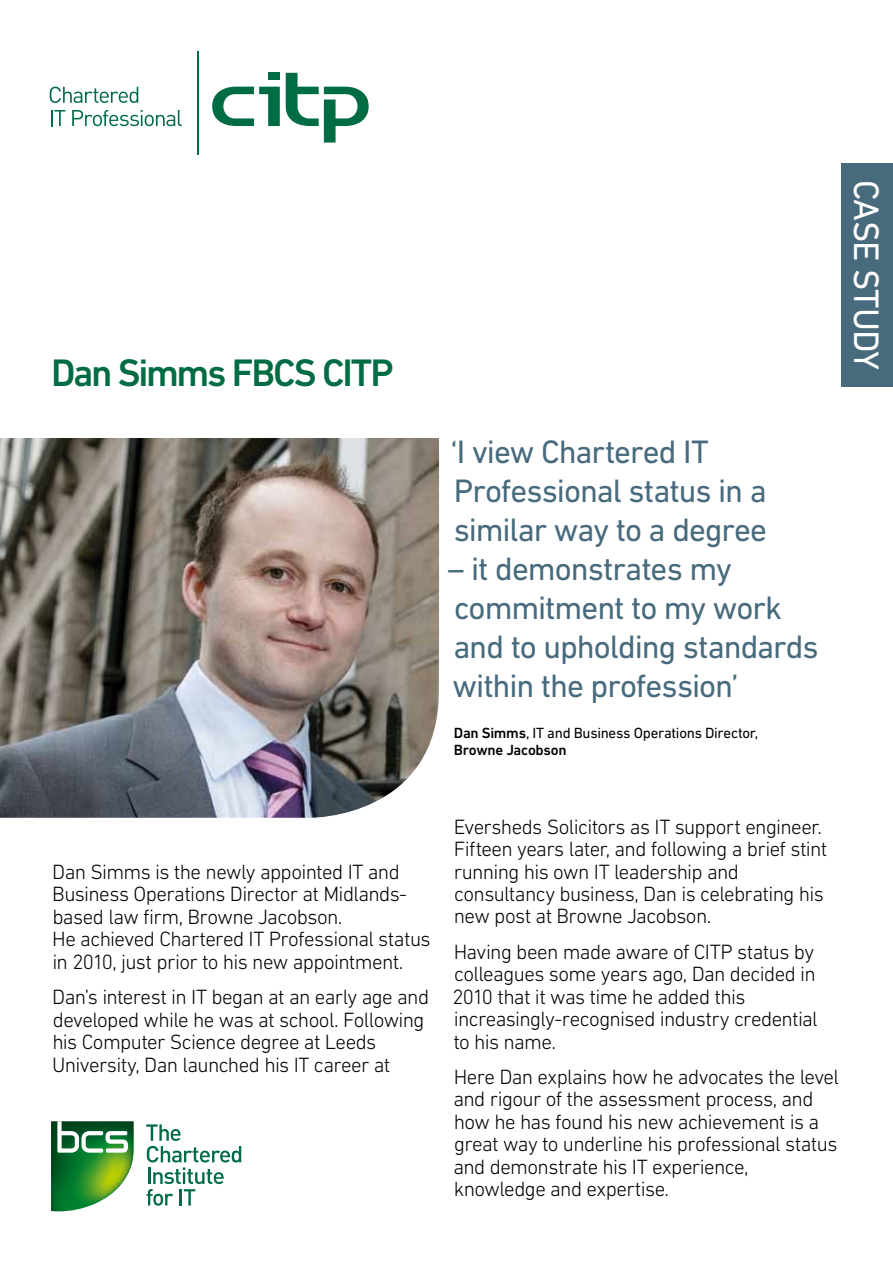
<style>
.page{position:relative;width:893px;height:1263px;background:#fff}
.page>*{position:absolute;margin:0;border:0;box-sizing:border-box;transform-origin:0 0}
.t1{font:500 39px "DIN Next LT Pro";letter-spacing:-.06em;color:#006c43}
.t2{font:36px "DIN Next LT Pro";letter-spacing:-.02em;color:#fff}
.t3{font:33px/39px "DIN Next LT Pro";letter-spacing:-.03em;color:#476a7d}
.t4{font:300 21px/22.5px "DIN Next LT Pro";letter-spacing:-.03em;color:#000}
.t5{font:15px/16.5px "DIN Next LT Pro";letter-spacing:-.015em;color:#000}
.s1{font-weight:500}
</style>
<div class="page">
<svg style="left:50px;top:87px;width:88px;height:16px"></svg>
<svg style="left:51px;top:110px;width:14px;height:16px"></svg>
<svg style="left:72px;top:110px;width:110px;height:16px"></svg>
<hr style="left:197px;top:51px;width:2px;height:104px;background:#006c43">
<svg style="left:212px;top:87px;width:68px;height:39px"></svg>
<div style="left:268px;top:73px;width:12px;height:7px;background:#006c43"></div>
<svg style="left:286px;top:73px;width:83px;height:70px"></svg>
<img style="left:0;top:438px;width:439px;height:380px">
<div style="left:842px;top:163px;width:51px;height:224px;background:#476a7d"></div>
<svg style="left:51px;top:1121px;width:83px;height:91px"></svg>
<svg style="left:146px;top:1124px;width:95px;height:82px"></svg>
<h1 class="t1" style="left:51px;top:351px;width:344px">Dan Simms FBCS CITP</h1>
<h3 class="t3" style="left:451px;top:432px;width:318px">‘I view Chartered IT<br>Professional status in a similar way to a degree</h3>
<h3 class="t3" style="left:448px;top:549px;width:372px">– it demonstrates my commitment to my work and to upholding standards within the profession’</h3>
<p class="t5" style="left:454px;top:725px;width:306px"><span class="s1">Dan Simms</span>, IT and Business Operations Director,<br><span class="s1">Browne Jacobson</span></p>
<h2 class="t2" style="left:887px;top:180px;width:192px;rotate:90deg">CASE STUDY</h2>
<p class="t4" style="left:52px;top:860px;width:380px">Dan Simms is the newly appointed IT and Business Operations Director at Midlands&shy;based law firm, Browne Jacobson.<br>He achieved Chartered IT Professional status in 2010, just prior to his new appointment.</p>
<p class="t4" style="left:52px;top:985px;width:378px">Dan’s interest in IT began at an early age and developed while he was at school. Following his Computer Science degree at Leeds University, Dan launched his IT career at</p>
<p class="t4" style="left:454px;top:815px;width:375px">Eversheds Solicitors as IT support engineer.<br>Fifteen years later, and following a brief stint running his own IT leadership and consultancy business, Dan is celebrating his new post at Browne Jacobson.</p>
<p class="t4" style="left:452px;top:940px;width:367px">Having been made aware of CITP status by colleagues some years ago, Dan decided in 2010 that it was time he added this increasingly-recognised industry credential to his name.</p>
<p class="t4" style="left:453px;top:1065px;width:387px">Here Dan explains how he advocates the level and rigour of the assessment process, and how he has found his new achievement is a great way to underline his professional status and demonstrate his IT experience, knowledge and expertise.</p>
</div>
